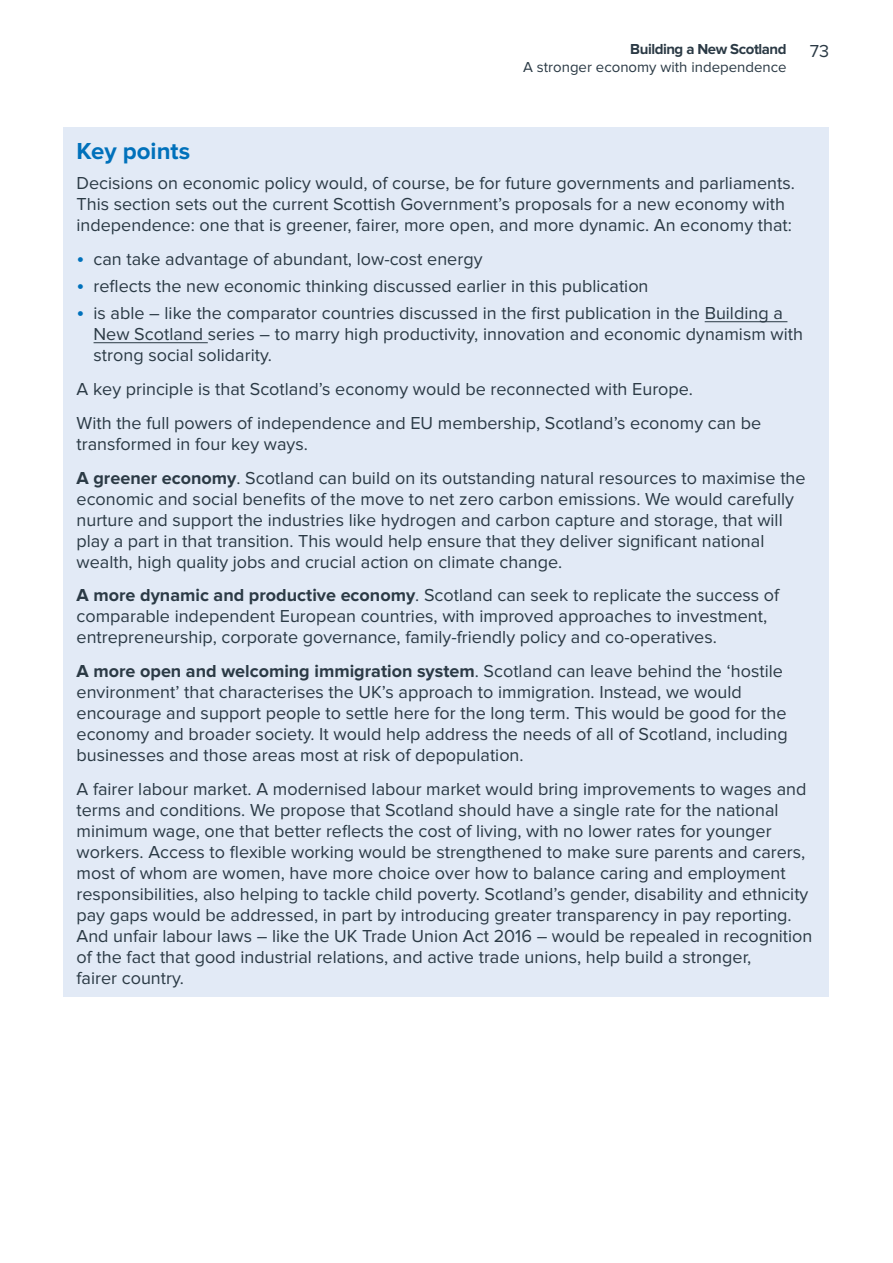
<style>
.page{position:relative;width:893px;height:1263px;background:#fff}
.page>*{position:absolute;margin:0;border:0;box-sizing:border-box;transform-origin:0 0}
.Head_Blue_large{font:700 24px "Proxima Nova";color:#0071bb}
.Body_Txt{font:18px/21px "Proxima Nova";color:#2b3a45}
.t1{font:15px "Proxima Nova";color:#2b3a45}
.t2{font:700 15px "Proxima Nova";letter-spacing:-.03em;color:#2b3a45}
.s1{font-size:22.5px;color:#0071bb}
.s2{font-weight:700}
</style>
<div class="page">
<div style="left:64px;top:128px;width:765px;height:869px;background:#e2eaf6"></div>
<hr style="left:705px;top:321px;width:82px;height:1px;background:#2b3a45">
<hr style="left:94px;top:342px;width:114px;height:1px;background:#2b3a45">
<p class="t2" style="left:630px;top:41px;width:158px">Building a New Scotland</p>
<p class="Body_Txt" style="left:810px;top:41px;width:21px">73</p>
<p class="t1" style="left:523px;top:59px;width:265px">A stronger economy with independence</p>
<p class="Head_Blue_large" style="left:77px;top:137px;width:115px">Key points</p>
<p class="Body_Txt" style="left:77px;top:173px;width:720px">Decisions on economic policy would, of course, be for future governments and parliaments.<br>This section sets out the current Scottish Government’s proposals for a new economy with independence: one that is greener, fairer, more open, and more dynamic. An economy that:</p>
<p class="Body_Txt" style="left:77px;top:248px;width:407px"><span class="s1">•</span> can take advantage of abundant, low-cost energy</p>
<p class="Body_Txt" style="left:77px;top:276px;width:573px"><span class="s1">•</span> reflects the new economic thinking discussed earlier in this publication</p>
<p class="Body_Txt" style="left:94px;top:303px;width:711px;text-indent:-17px"><span class="s1">•</span> is able – like the comparator countries discussed in the first publication in the Building a<br>New Scotland series – to marry high productivity, innovation and economic dynamism with strong social solidarity.</p>
<p class="Body_Txt" style="left:77px;top:379px;width:618px">A key principle is that Scotland’s economy would be reconnected with Europe.</p>
<p class="Body_Txt" style="left:77px;top:413px;width:686px">With the full powers of independence and EU membership, Scotland’s economy can be transformed in four key ways.</p>
<p class="Body_Txt" style="left:77px;top:467px;width:731px"><span class="s2">A greener economy</span>. Scotland can build on its outstanding natural resources to maximise the economic and social benefits of the move to net zero carbon emissions. We would carefully nurture and support the industries like hydrogen and carbon capture and storage, that will play a part in that transition. This would help ensure that they deliver significant national wealth, high quality jobs and crucial action on climate change.</p>
<p class="Body_Txt" style="left:77px;top:585px;width:704px"><span class="s2">A more dynamic and productive economy</span>. Scotland can seek to replicate the success of comparable independent European countries, with improved approaches to investment, entrepreneurship, corporate governance, family-friendly policy and co-operatives.</p>
<p class="Body_Txt" style="left:77px;top:661px;width:713px"><span class="s2">A more open and welcoming immigration system</span>. Scotland can leave behind the ‘hostile environment’ that characterises the UK’s approach to immigration. Instead, we would encourage and support people to settle here for the long term. This would be good for the economy and broader society. It would help address the needs of all of Scotland, including businesses and those areas most at risk of depopulation.</p>
<p class="Body_Txt" style="left:77px;top:779px;width:737px">A fairer labour market. A modernised labour market would bring improvements to wages and terms and conditions. We propose that Scotland should have a single rate for the national minimum wage, one that better reflects the cost of living, with no lower rates for younger workers. Access to flexible working would be strengthened to make sure parents and carers, most of whom are women, have more choice over how to balance caring and employment responsibilities, also helping to tackle child poverty. Scotland’s gender, disability and ethnicity pay gaps would be addressed, in part by introducing greater transparency in pay reporting.<br>And unfair labour laws – like the UK Trade Union Act 2016 – would be repealed in recognition of the fact that good industrial relations, and active trade unions, help build a stronger,<br>fairer country.</p>
</div>
